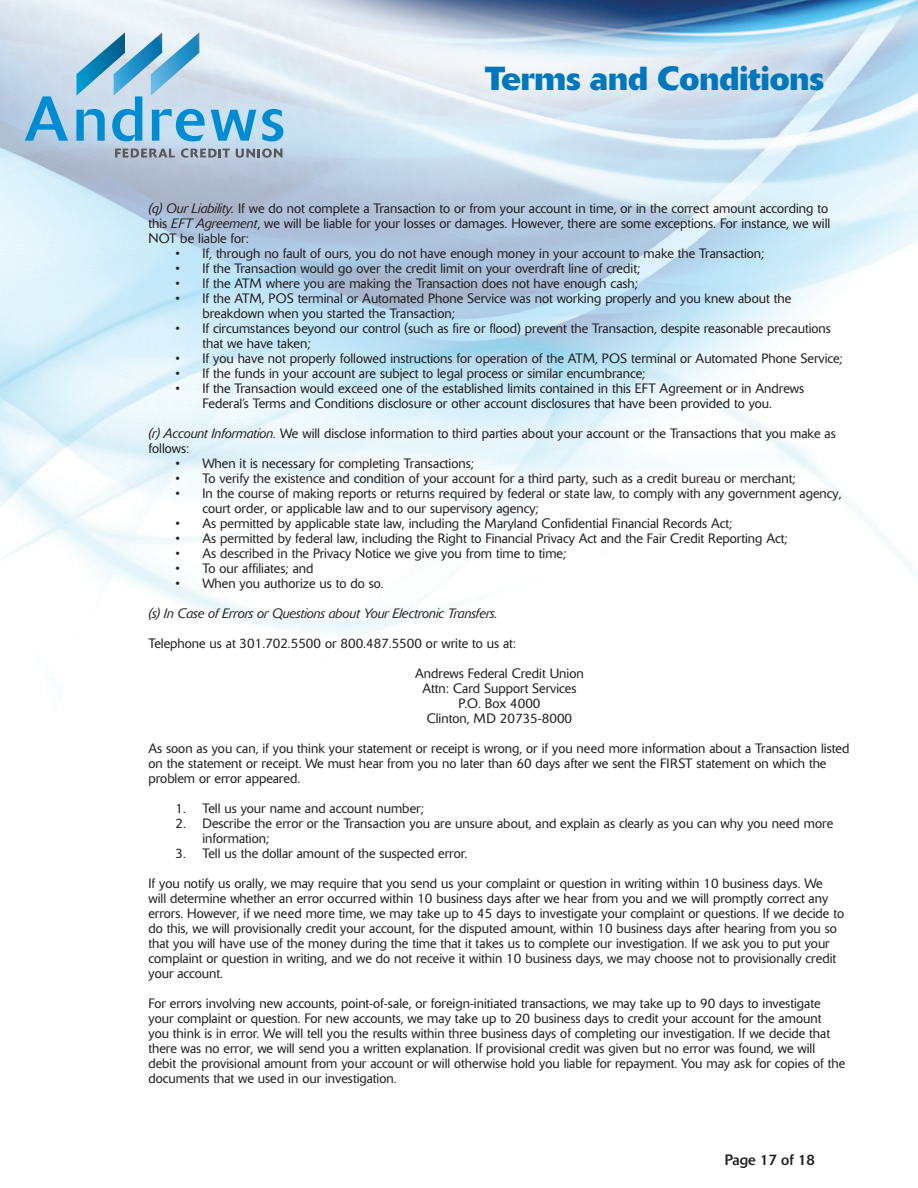
<style>
.page{position:relative;width:918px;height:1188px;background:#fff}
.page>*{position:absolute;margin:0;border:0;box-sizing:border-box;transform-origin:0 0}
.t1{font:700 33px "Delta";color:#0077bd}
.t2{font:15px "Delta";color:#231f20}
.t3{font:300 13.5px/15px "Delta";color:#231f20}
.t4{font:italic 300 13.5px "Delta";color:#231f20}
.s1{font-style:italic}
</style>
<div class="page">
<img style="left:0;top:0;width:918px;height:691px">
<svg style="left:25px;top:96px;width:43px;height:45px;background:#72b5dd"></svg>
<svg style="left:76px;top:32px;width:129px;height:109px;background:#8ec2df"></svg>
<svg style="left:211px;top:110px;width:45px;height:31px"></svg>
<svg style="left:262px;top:109px;width:21px;height:32px"></svg>
<svg style="left:115px;top:149px;width:60px;height:9px"></svg>
<svg style="left:181px;top:148px;width:49px;height:10px"></svg>
<svg style="left:236px;top:148px;width:46px;height:10px"></svg>
<div style="left:462px;top:41px;width:386px;height:74px;background:#fff;opacity:.75"></div>
<h1 class="t1" style="left:485px;top:57px;width:340px">Terms and Conditions</h1>
<p class="t3" style="left:148px;top:201px;width:683px"><span class="s1">(q) Our Liability.</span> If we do not complete a Transaction to or from your account in time, or in the correct amount according to this <span class="s1">EFT Agreement</span>, we will be liable for your losses or damages. However, there are some exceptions. For instance, we will<br>NOT be liable for:</p>
<p class="t3" style="left:176px;top:246px;width:591px">• If, through no fault of ours, you do not have enough money in your account to make the Transaction;</p>
<p class="t3" style="left:176px;top:261px;width:466px">• If the Transaction would go over the credit limit on your overdraft line of credit;</p>
<p class="t3" style="left:176px;top:276px;width:464px">• If the ATM where you are making the Transaction does not have enough cash;</p>
<p class="t3" style="left:202px;top:291px;width:590px;text-indent:-27px">• If the ATM, POS terminal or Automated Phone Service was not working properly and you knew about the breakdown when you started the Transaction;</p>
<p class="t3" style="left:202px;top:321px;width:630px;text-indent:-27px">• If circumstances beyond our control (such as fire or flood) prevent the Transaction, despite reasonable precautions that we have taken;</p>
<p class="t3" style="left:176px;top:351px;width:669px">• If you have not properly followed instructions for operation of the ATM, POS terminal or Automated Phone Service;</p>
<p class="t3" style="left:176px;top:366px;width:472px">• If the funds in your account are subject to legal process or similar encumbrance;</p>
<p class="t3" style="left:176px;top:381px;width:630px;text-align:center">• If the Transaction would exceed one of the established limits contained in this EFT Agreement or in Andrews<br>Federal’s Terms and Conditions disclosure or other account disclosures that have been provided to you.</p>
<p class="t3" style="left:148px;top:426px;width:689px"><span class="s1">(r) Account Information.</span> We will disclose information to third parties about your account or the Transactions that you make as follows:</p>
<p class="t3" style="left:176px;top:456px;width:300px">• When it is necessary for completing Transactions;</p>
<p class="t3" style="left:176px;top:471px;width:622px">• To verify the existence and condition of your account for a third party, such as a credit bureau or merchant;</p>
<p class="t3" style="left:202px;top:486px;width:641px;text-indent:-27px">• In the course of making reports or returns required by federal or state law, to comply with any government agency, court order, or applicable law and to our supervisory agency;</p>
<p class="t3" style="left:176px;top:516px;width:558px">• As permitted by applicable state law, including the Maryland Confidential Financial Records Act;</p>
<p class="t3" style="left:176px;top:531px;width:614px">• As permitted by federal law, including the Right to Financial Privacy Act and the Fair Credit Reporting Act;</p>
<p class="t3" style="left:176px;top:546px;width:392px">• As described in the Privacy Notice we give you from time to time;</p>
<p class="t3" style="left:176px;top:561px;width:140px">• To our affiliates; and</p>
<p class="t3" style="left:176px;top:576px;width:210px">• When you authorize us to do so.</p>
<p class="t4" style="left:148px;top:605px;width:351px">(s) In Case of Errors or Questions about Your Electronic Transfers.</p>
<p class="t3" style="left:148px;top:636px;width:369px">Telephone us at 301.702.5500 or 800.487.5500 or write to us at:</p>
<p class="t3" style="left:415px;top:666px;width:170px;text-align:center">Andrews Federal Credit Union<br>Attn: Card Support Services<br>P.O. Box 4000<br>Clinton, MD 20735-8000</p>
<p class="t3" style="left:148px;top:741px;width:703px">As soon as you can, if you think your statement or receipt is wrong, or if you need more information about a Transaction listed on the statement or receipt. We must hear from you no later than 60 days after we sent the FIRST statement on which the problem or error appeared.</p>
<p class="t3" style="left:176px;top:801px;width:250px">1. Tell us your name and account number;</p>
<p class="t3" style="left:202px;top:816px;width:632px;text-indent:-27px">2. Describe the error or the Transaction you are unsure about, and explain as clearly as you can why you need more information;</p>
<p class="t3" style="left:176px;top:846px;width:293px">3. Tell us the dollar amount of the suspected error.</p>
<p class="t3" style="left:148px;top:876px;width:697px">If you notify us orally, we may require that you send us your complaint or question in writing within 10 business days. We<br>will determine whether an error occurred within 10 business days after we hear from you and we will promptly correct any errors. However, if we need more time, we may take up to 45 days to investigate your complaint or questions. If we decide to do this, we will provisionally credit your account, for the disputed amount, within 10 business days after hearing from you so that you will have use of the money during the time that it takes us to complete our investigation. If we ask you to put your complaint or question in writing, and we do not receive it within 10 business days, we may choose not to provisionally credit your account.</p>
<p class="t3" style="left:148px;top:996px;width:698px">For errors involving new accounts, point-of-sale, or foreign-initiated transactions, we may take up to 90 days to investigate your complaint or question. For new accounts, we may take up to 20 business days to credit your account for the amount you think is in error. We will tell you the results within three business days of completing our investigation. If we decide that there was no error, we will send you a written explanation. If provisional credit was given but no error was found, we will debit the provisional amount from your account or will otherwise hold you liable for repayment. You may ask for copies of the documents that we used in our investigation.</p>
<p class="t2" style="left:725px;top:1150px;width:92px">Page 17 of 18</p>
</div>
